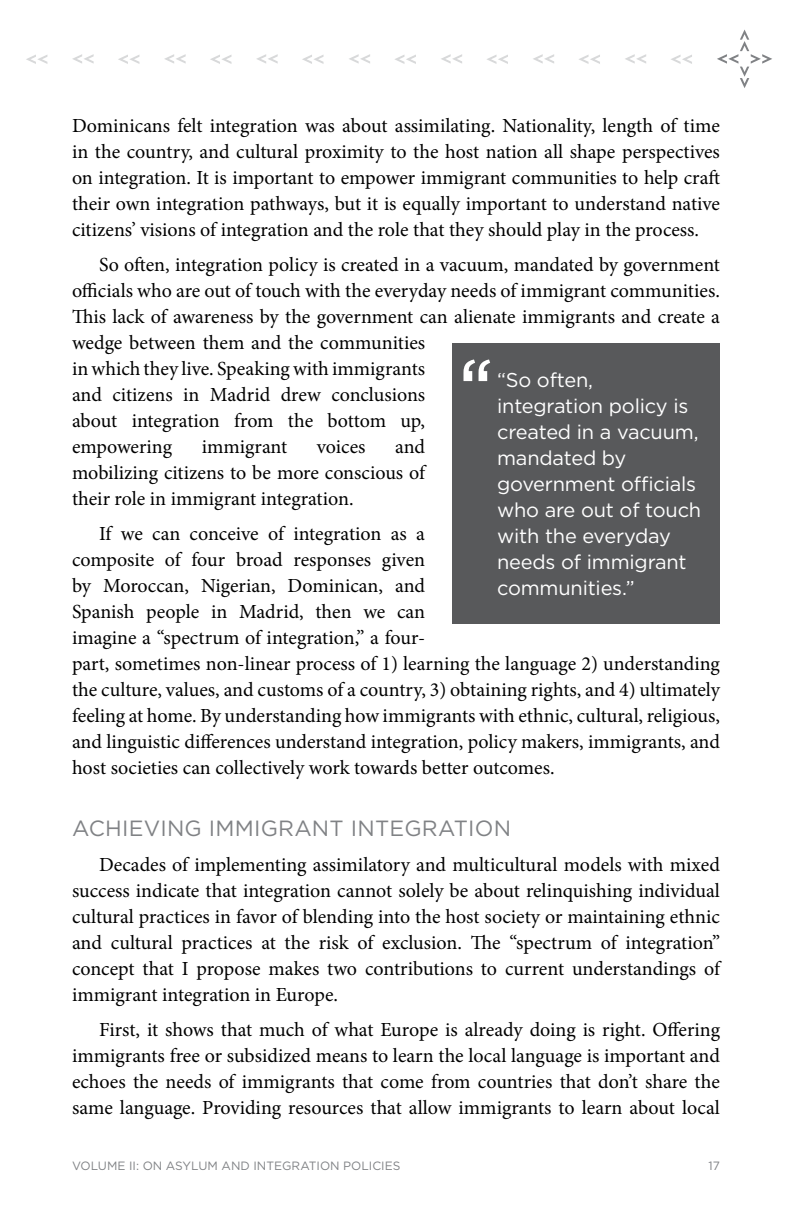
<style>
.page{position:relative;width:792px;height:1224px;background:#fff}
.page>*{position:absolute;margin:0;border:0;box-sizing:border-box;transform-origin:0 0}
.t1{font:22px "Gotham";color:#808285}
.t2{font:20px/26px "Minion Pro";color:#000;text-align:justify}
.t3{font:20px/26px "Gotham";letter-spacing:-.01em;color:#fff}
.t4{font:12px "Gotham";color:#808285}
</style>
<div class="page">
<svg style="left:717px;top:30px;width:55px;height:58px"></svg>
<svg style="left:625px;top:54px;width:21px;height:10px"></svg>
<svg style="left:671px;top:55px;width:21px;height:9px"></svg>
<svg style="left:533px;top:54px;width:21px;height:10px"></svg>
<svg style="left:579px;top:55px;width:21px;height:9px"></svg>
<svg style="left:441px;top:54px;width:21px;height:10px"></svg>
<svg style="left:487px;top:55px;width:21px;height:9px"></svg>
<svg style="left:349px;top:54px;width:21px;height:10px"></svg>
<svg style="left:395px;top:55px;width:21px;height:9px"></svg>
<svg style="left:256px;top:54px;width:22px;height:10px"></svg>
<svg style="left:302px;top:55px;width:22px;height:9px"></svg>
<svg style="left:164px;top:54px;width:22px;height:10px"></svg>
<svg style="left:210px;top:55px;width:21px;height:9px"></svg>
<svg style="left:72px;top:54px;width:22px;height:10px"></svg>
<svg style="left:118px;top:55px;width:21px;height:9px"></svg>
<svg style="left:26px;top:55px;width:21px;height:9px"></svg>
<div style="left:452px;top:343px;width:268px;height:281px;background:#58595b"></div>
<svg style="left:464px;top:359px;width:26px;height:22px"></svg>
<p class="t2" style="left:72px;top:112px;width:650px">Dominicans felt integration was about assimilating. Nationality, length of time in the country, and cultural proximity to the host nation all shape perspectives on integration. It is important to empower immigrant communities to help craft their own integration pathways, but it is equally important to understand native citizens’ visions of integration and the role that they should play in the process.</p>
<p class="t2" style="left:72px;top:251px;width:650px;text-align:left;text-indent:27px">So often, integration policy is created in a vacuum, mandated by government officials who are out of touch with the everyday needs of immigrant communities.<br>This lack of awareness by the government can alienate immigrants and create a wedge between them and the communities<br>in which they live. Speaking with immigrants<br>and citizens in Madrid drew conclusions<br>about integration from the bottom up,<br>empowering</p>
<p class="t3" style="left:497px;top:367px;width:206px">“So often, integration policy is created in a vacuum, mandated by government officials who are out of touch with the everyday needs of immigrant communities.”</p>
<p class="t2" style="left:72px;top:433px;width:355px;text-indent:323px">and mobilizing citizens to be more conscious of their role in immigrant integration.</p>
<p class="t2" style="left:72px;top:520px;width:650px;text-align:left;text-indent:27px">If we can conceive of integration as a<br>composite of four broad responses given<br>by Moroccan, Nigerian, Dominican, and<br>Spanish people in Madrid, then we can<br>imagine a “spectrum of integration,” a four-<br>part, sometimes non-linear process of 1) learning the language 2) understanding the culture, values, and customs of a country, 3) obtaining rights, and 4) ultimately feeling at home. By understanding how immigrants with ethnic, cultural, religious, and linguistic differences understand integration, policy makers, immigrants, and host societies can collectively work towards better outcomes.</p>
<p class="t2" style="left:202px;top:433px;width:87px">immigrant</p>
<p class="t2" style="left:317px;top:433px;width:50px">voices</p>
<p class="t1" style="left:72px;top:816px;width:32px">Achieving</p>
<p class="t1" style="left:209px;top:816px;width:24px">Immigrant</p>
<p class="t1" style="left:351px;top:816px;width:22px">Integrati</p>
<p class="t1" style="left:475px;top:816px;width:33px">on</p>
<p class="t2" style="left:72px;top:851px;width:650px;text-indent:27px">Decades of implementing assimilatory and multicultural models with mixed success indicate that integration cannot solely be about relinquishing individual cultural practices in favor of blending into the host society or maintaining ethnic and cultural practices at the risk of exclusion. The “spectrum of integration” concept that I propose makes two contributions to current understandings of immigrant integration in Europe.</p>
<p class="t2" style="left:72px;top:1016px;width:650px;text-indent:27px">First, it shows that much of what Europe is already doing is right. Offering immigrants free or subsidized means to learn the local language is important and echoes the needs of immigrants that come from countries that don’t share the same language. Providing resources that allow immigrants to learn about local</p>
<p class="t4" style="left:72px;top:1159px;width:330px">Volume II: On Asylum and Integration Polici es</p>
<p class="t4" style="left:709px;top:1159px;width:13px">17</p>
</div>
